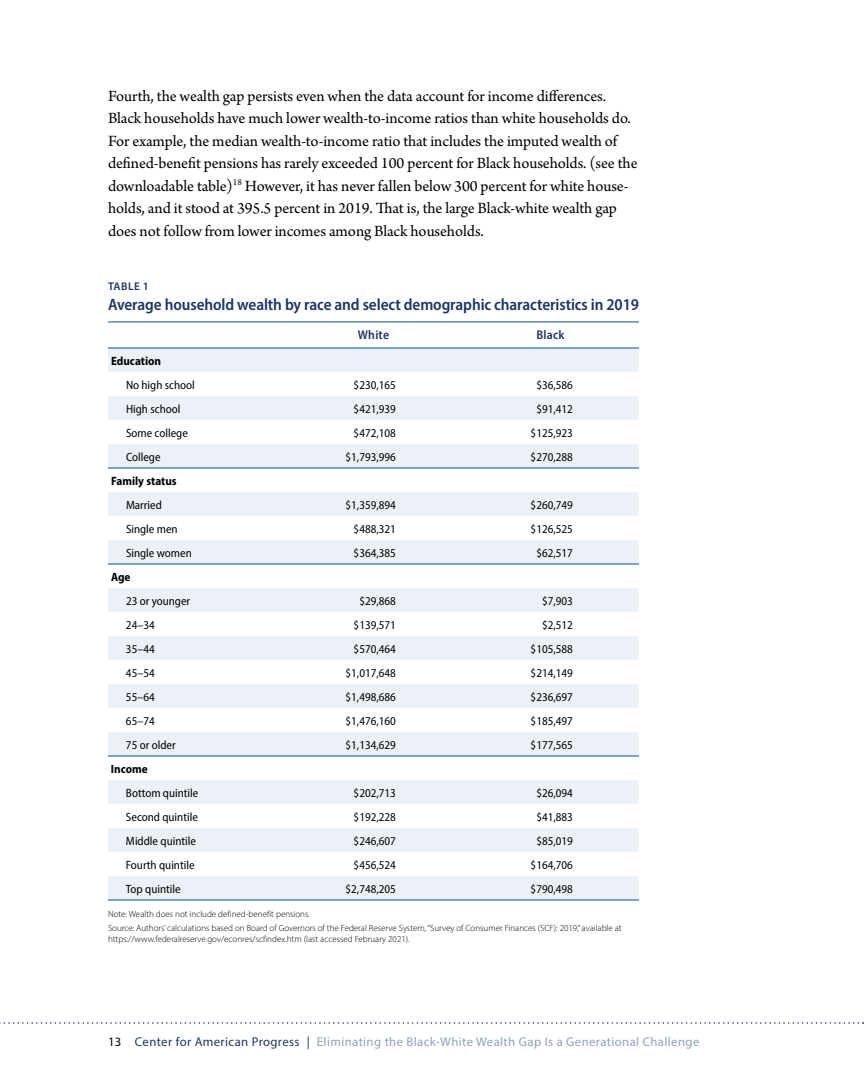
<style>
.page{position:relative;width:864px;height:1080px;background:#fff}
.page>*{position:absolute;margin:0;border:0;box-sizing:border-box;transform-origin:0 0}
.t1{font:16.5px/22.5px "Arno Pro";letter-spacing:-.005em;color:#000}
.t2{font:600 semi-condensed 16.5px "Myriad Pro";letter-spacing:-.005em;color:#1c3664}
.t3{font:12.75px "Myriad Pro";letter-spacing:.03em;color:#8da3ba}
.t4{font:600 semi-condensed 12.75px "Myriad Pro";letter-spacing:.02em;color:#1c3664}
.t5{font:semi-condensed 12px "Myriad Pro";color:#000}
.t6{font:700 semi-condensed 12px "Myriad Pro";color:#000}
.t7{font:600 11.25px "Myriad Pro";letter-spacing:.04em;color:#1c3664}
.t8{font:300 9px/13.8px "Myriad Pro";color:#000}
.s1{color:#000}
.s2{color:#1c3664}
</style>
<div class="page">
<svg style="left:0;top:1022px;width:864px;height:2px"></svg>
<div style="left:108px;top:349px;width:531px;height:551px;background:#ebf1f6"></div>
<svg style="left:108px;top:372px;width:531px;height:504px"></svg>
<hr style="left:108px;top:322px;width:177px;height:1px;background:#005288">
<hr style="left:285px;top:322px;width:177px;height:1px;background:#005288">
<hr style="left:462px;top:322px;width:177px;height:1px;background:#005288">
<hr style="left:108px;top:348px;width:177px;height:1px;background:#005288">
<hr style="left:285px;top:348px;width:177px;height:1px;background:#005288">
<hr style="left:462px;top:348px;width:177px;height:1px;background:#005288">
<hr style="left:108px;top:900px;width:177px;height:1px;background:#005288">
<hr style="left:285px;top:900px;width:177px;height:1px;background:#005288">
<hr style="left:462px;top:900px;width:177px;height:1px;background:#005288">
<hr style="left:108px;top:756px;width:177px;height:1px;background:#005288">
<hr style="left:285px;top:756px;width:177px;height:1px;background:#005288">
<hr style="left:462px;top:756px;width:177px;height:1px;background:#005288">
<hr style="left:108px;top:564px;width:177px;height:1px;background:#005288">
<hr style="left:285px;top:564px;width:177px;height:1px;background:#005288">
<hr style="left:462px;top:564px;width:177px;height:1px;background:#005288">
<hr style="left:108px;top:468px;width:177px;height:1px;background:#005288">
<hr style="left:285px;top:468px;width:177px;height:1px;background:#005288">
<hr style="left:462px;top:468px;width:177px;height:1px;background:#005288">
<p class="t1" style="left:108px;top:85px;width:531px">Fourth, the wealth gap persists even when the data account for income differences.<br>Black households have much lower wealth-to-income ratios than white households do.<br>For example, the median wealth-to-income ratio that includes the imputed wealth of defined-benefit pensions has rarely exceeded 100 percent for Black households. (see the downloadable table)<sup>18</sup> However, it has never fallen below 300 percent for white house&shy;holds, and it stood at 395.5 percent in 2019. That is, the large Black-white wealth gap does not follow from lower incomes among Black households.</p>
<p class="t7" style="left:108px;top:280px;width:42px">TABLE 1</p>
<h1 class="t2" style="left:108px;top:294px;width:533px">Average household wealth by race and select demographic characteristics in 2019</h1>
<p class="t4" style="left:358px;top:327px;width:33px">White</p>
<p class="t4" style="left:536px;top:327px;width:30px">Black</p>
<p class="t6" style="left:111px;top:353px;width:52px">Education</p>
<p class="t5" style="left:126px;top:377px;width:70px">No high school</p>
<p class="t5" style="left:354px;top:377px;width:44px">$230,165</p>
<p class="t5" style="left:536px;top:377px;width:38px">$36,586</p>
<p class="t5" style="left:126px;top:401px;width:56px">High school</p>
<p class="t5" style="left:354px;top:401px;width:44px">$421,939</p>
<p class="t5" style="left:536px;top:401px;width:38px">$91,412</p>
<p class="t5" style="left:126px;top:425px;width:63px">Some college</p>
<p class="t5" style="left:354px;top:425px;width:44px">$472,108</p>
<p class="t5" style="left:531px;top:425px;width:44px">$125,923</p>
<p class="t5" style="left:126px;top:449px;width:36px">College</p>
<p class="t5" style="left:346px;top:449px;width:52px">$1,793,996</p>
<p class="t5" style="left:531px;top:449px;width:44px">$270,288</p>
<p class="t6" style="left:111px;top:473px;width:67px">Family status</p>
<p class="t5" style="left:126px;top:497px;width:37px">Married</p>
<p class="t5" style="left:346px;top:497px;width:52px">$1,359,894</p>
<p class="t5" style="left:531px;top:497px;width:44px">$260,749</p>
<p class="t5" style="left:126px;top:521px;width:53px">Single men</p>
<p class="t5" style="left:354px;top:521px;width:44px">$488,321</p>
<p class="t5" style="left:531px;top:521px;width:44px">$126,525</p>
<p class="t5" style="left:126px;top:545px;width:67px">Single women</p>
<p class="t5" style="left:354px;top:545px;width:44px">$364,385</p>
<p class="t5" style="left:536px;top:545px;width:38px">$62,517</p>
<p class="t6" style="left:111px;top:569px;width:21px">Age</p>
<p class="t5" style="left:126px;top:593px;width:66px">23 or younger</p>
<p class="t5" style="left:359px;top:593px;width:38px">$29,868</p>
<p class="t5" style="left:542px;top:593px;width:32px">$7,903</p>
<p class="t5" style="left:126px;top:617px;width:30px">24–34</p>
<p class="t5" style="left:354px;top:617px;width:44px">$139,571</p>
<p class="t5" style="left:542px;top:617px;width:32px">$2,512</p>
<p class="t5" style="left:126px;top:641px;width:30px">35–44</p>
<p class="t5" style="left:354px;top:641px;width:44px">$570,464</p>
<p class="t5" style="left:531px;top:641px;width:44px">$105,588</p>
<p class="t5" style="left:126px;top:665px;width:30px">45–54</p>
<p class="t5" style="left:346px;top:665px;width:52px">$1,017,648</p>
<p class="t5" style="left:531px;top:665px;width:44px">$214,149</p>
<p class="t5" style="left:126px;top:689px;width:30px">55–64</p>
<p class="t5" style="left:346px;top:689px;width:52px">$1,498,686</p>
<p class="t5" style="left:531px;top:689px;width:44px">$236,697</p>
<p class="t5" style="left:126px;top:713px;width:30px">65–74</p>
<p class="t5" style="left:346px;top:713px;width:52px">$1,476,160</p>
<p class="t5" style="left:531px;top:713px;width:44px">$185,497</p>
<p class="t5" style="left:126px;top:737px;width:51px">75 or older</p>
<p class="t5" style="left:346px;top:737px;width:52px">$1,134,629</p>
<p class="t5" style="left:531px;top:737px;width:44px">$177,565</p>
<p class="t6" style="left:111px;top:761px;width:38px">Income</p>
<p class="t5" style="left:126px;top:785px;width:74px">Bottom quintile</p>
<p class="t5" style="left:354px;top:785px;width:44px">$202,713</p>
<p class="t5" style="left:536px;top:785px;width:38px">$26,094</p>
<p class="t5" style="left:126px;top:809px;width:73px">Second quintile</p>
<p class="t5" style="left:354px;top:809px;width:44px">$192,228</p>
<p class="t5" style="left:536px;top:809px;width:38px">$41,883</p>
<p class="t5" style="left:126px;top:833px;width:71px">Middle quintile</p>
<p class="t5" style="left:354px;top:833px;width:44px">$246,607</p>
<p class="t5" style="left:536px;top:833px;width:38px">$85,019</p>
<p class="t5" style="left:126px;top:857px;width:70px">Fourth quintile</p>
<p class="t5" style="left:354px;top:857px;width:44px">$456,524</p>
<p class="t5" style="left:531px;top:857px;width:44px">$164,706</p>
<p class="t5" style="left:126px;top:881px;width:56px">Top quintile</p>
<p class="t5" style="left:346px;top:881px;width:52px">$2,748,205</p>
<p class="t5" style="left:531px;top:881px;width:44px">$790,498</p>
<p class="t8" style="left:108px;top:907px;width:515px">Note: Wealth does not include defined-benefit pensions.<br>Source: Authors’ calculations based on Board of Governors of the Federal Reserve System, “Survey of Consumer Finances (SCF): 2019,” available at</p>
<p class="t8" style="left:108px;top:932px;width:303px">https://www.federalreserve.gov/econres/scfindex.htm (last accessed February 2021).</p>
<p class="t3" style="left:108px;top:1033px;width:593px"><span class="s1">13</span> <span class="s2">Center for American Progress |</span> Eliminating the Black-White Wealth Gap Is a Generational Challenge</p>
</div>
